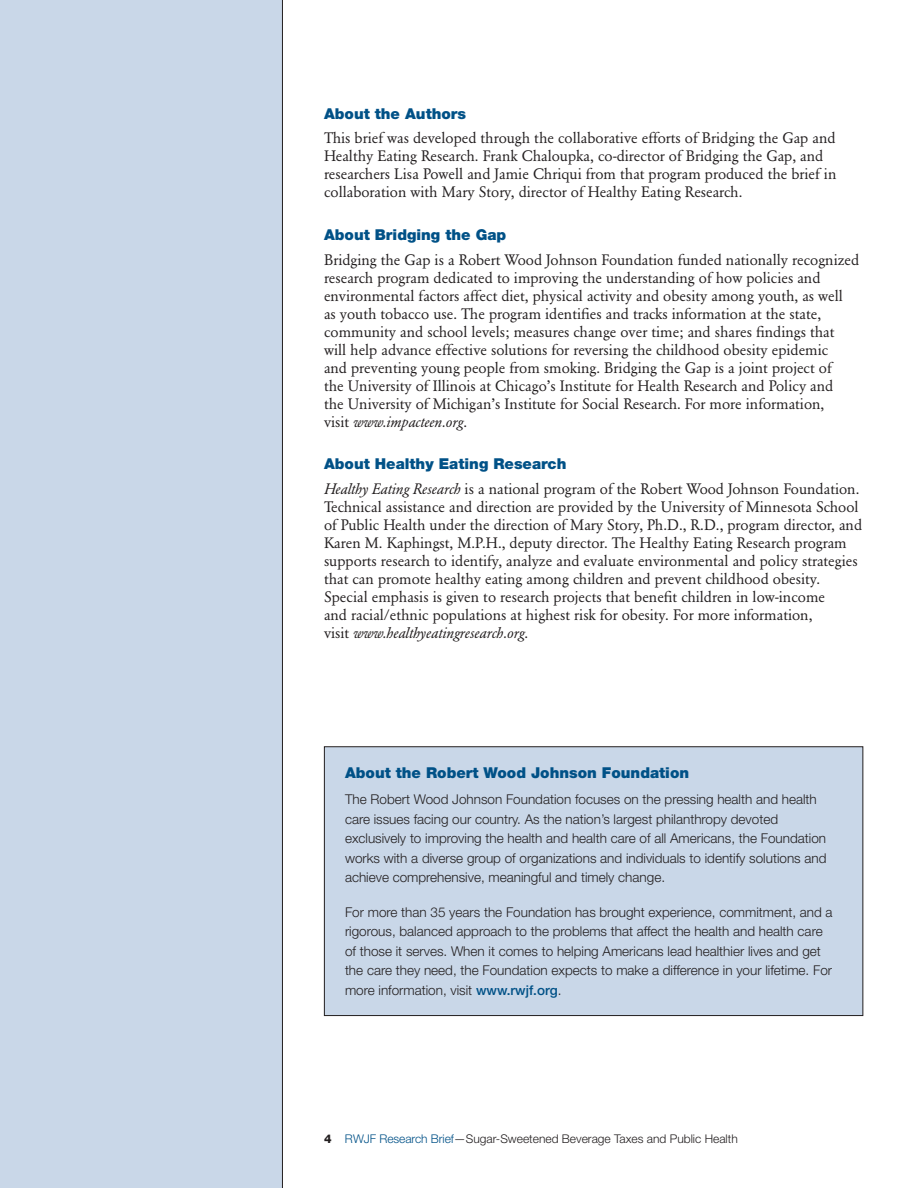
<style>
.page{position:relative;width:918px;height:1188px;background:#fff}
.page>*{position:absolute;margin:0;border:0;box-sizing:border-box;transform-origin:0 0}
.Text_1{font:15px/18px "Garamond BE";color:#231f20}
.Subhead_1{font:900 15px "Helvetica Neue LT Std";color:#005187}
.Boilerplate_Text_1{font:300 13.5px/19.5px "Helvetica Neue LT Std";color:#231f20}
.t1{font:300 12px "Helvetica Neue LT Std";color:#231f20}
.s1{font-style:italic}
.s2{font-weight:500;color:#005187}
.s3{font-weight:800}
.s4{color:#005187}
</style>
<div class="page">
<div style="left:0;top:0;width:282px;height:1188px;background:#c9d7e8"></div>
<hr style="left:282px;top:0;width:1px;height:1188px;background:#231f20">
<div style="left:324px;top:747px;width:539px;height:269px;background:#c9d7e8"></div>
<div style="left:324px;top:746px;width:539px;height:270px;border:1px solid #231f20"></div>
<p class="Subhead_1" style="left:324px;top:104px;width:144px">About the Authors</p>
<p class="Text_1" style="left:324px;top:129px;width:514px">This brief was developed through the collaborative efforts of Bridging the Gap and Healthy Eating Research. Frank Chaloupka, co-director of Bridging the Gap, and researchers Lisa Powell and Jamie Chriqui from that program produced the brief in collaboration with Mary Story, director of Healthy Eating Research.</p>
<p class="Subhead_1" style="left:324px;top:225px;width:184px">About Bridging the Gap</p>
<p class="Text_1" style="left:324px;top:250px;width:537px">Bridging the Gap is a Robert Wood Johnson Foundation funded nationally recognized research program dedicated to improving the understanding of how policies and environmental factors affect diet, physical activity and obesity among youth, as well<br>as youth tobacco use. The program identifies and tracks information at the state, community and school levels; measures change over time; and shares findings that will help advance effective solutions for reversing the childhood obesity epidemic<br>and preventing young people from smoking. Bridging the Gap is a joint project of<br>the University of Illinois at Chicago’s Institute for Health Research and Policy and<br>the University of Michigan’s Institute for Social Research. For more information,<br>visit <span class="s1">www.impacteen.org</span>.</p>
<p class="Subhead_1" style="left:324px;top:455px;width:244px">About Healthy Eating Research</p>
<p class="Text_1" style="left:324px;top:479px;width:540px"><span class="s1">Healthy Eating Research</span> is a national program of the Robert Wood Johnson Foundation.<br>Technical assistance and direction are provided by the University of Minnesota School of Public Health under the direction of Mary Story, Ph.D., R.D., program director, and Karen M. Kaphingst, M.P.H., deputy director. The Healthy Eating Research program supports research to identify, analyze and evaluate environmental and policy strategies that can promote healthy eating among children and prevent childhood obesity.<br>Special emphasis is given to research projects that benefit children in low-income<br>and racial/ethnic populations at highest risk for obesity. For more information,<br>visit <span class="s1">www.healthyeatingresearch.org</span>.</p>
<p class="Subhead_1" style="left:345px;top:764px;width:346px">About the Robert Wood Johnson Foundation</p>
<p class="Boilerplate_Text_1" style="left:345px;top:789px;width:483px">The Robert Wood Johnson Foundation focuses on the pressing health and health care issues facing our country. As the nation’s largest philanthropy devoted exclusively to improving the health and health care of all Americans, the Foundation works with a diverse group of organizations and individuals to identify solutions and achieve comprehensive, meaningful and timely change.</p>
<p class="Boilerplate_Text_1" style="left:345px;top:902px;width:489px">For more than 35 years the Foundation has brought experience, commitment, and a rigorous, balanced approach to the problems that affect the health and health care of those it serves. When it comes to helping Americans lead healthier lives and get the care they need, the Foundation expects to make a difference in your lifetime. For more information, visit <span class="s2">www.rwjf.org</span>.</p>
<p class="t1" style="left:324px;top:1131px;width:415px"><span class="s3">4</span> <span class="s4">RWJF Research Brief</span>—Sugar-Sweetened Beverage Taxes and Public Health</p>
</div>
